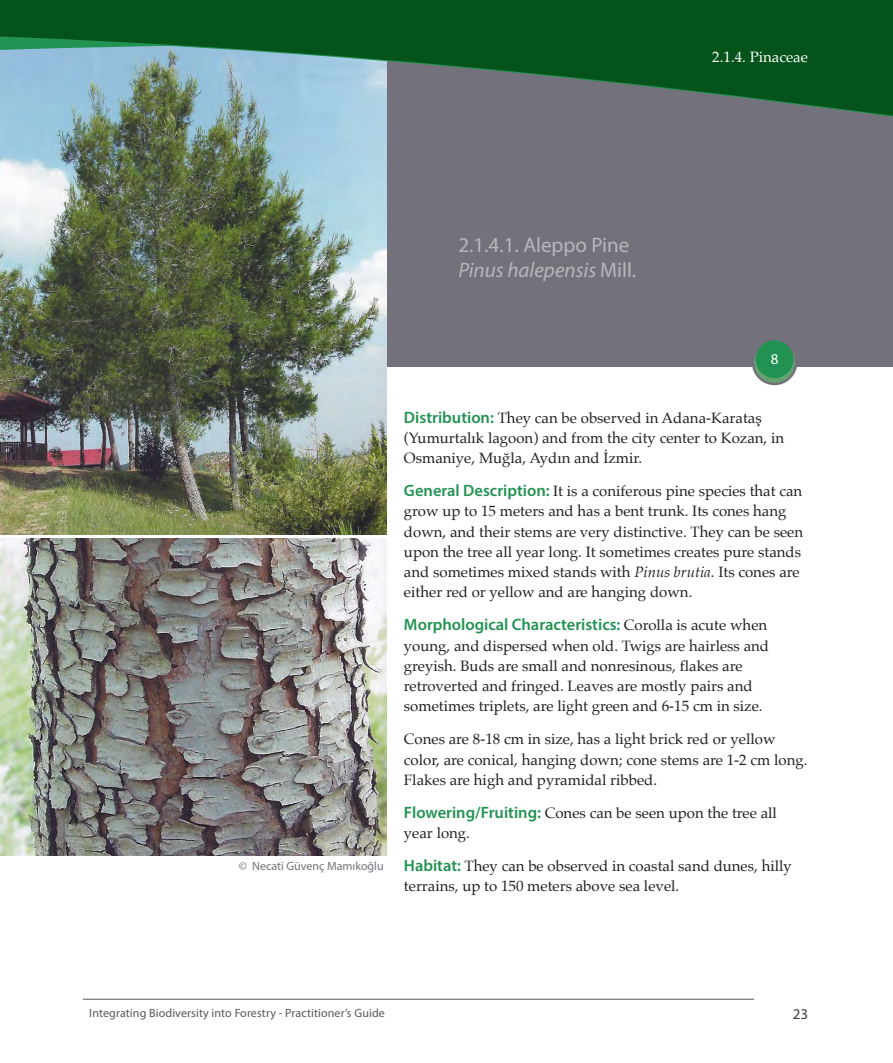
<style>
.page{position:relative;width:893px;height:1063px;background:#fff}
.page>*{position:absolute;margin:0;border:0;box-sizing:border-box;transform-origin:0 0}
.t1{font:italic 21px "Myriad Pro";color:#b9b6ba}
.t2{font:21px "Myriad Pro";color:#b9b6ba}
.t3{font:600 16.5px "Myriad Pro";color:#229252}
.t4{font:15px/20.2px "Palatino";color:#231f20}
.Heading_3{font:15px "Palatino";color:#fff}
.t5{font:15px "Myriad Pro";color:#3e3e3f}
.t6{font:15px "Myriad Pro";color:#fff}
.t7{font:12px "Myriad Pro";letter-spacing:.01em;color:#57585a}
.t8{font:12px "Myriad Pro";color:#73727c}
.s1{font-style:normal}
.s2{font-family:"Myriad Pro";font-weight:600;font-size:16.5px;color:#229252}
.s3{font-style:italic}
.s4{font-family:"Palatino";font-weight:400;font-size:15px;color:#231f20}
</style>
<div class="page">
<hr style="left:83px;top:999px;width:671px;height:1px;background:#57585a">
<div style="left:0;top:43px;width:893px;height:323px;background:#73727c"></div>
<svg style="left:753px;top:341px;width:43px;height:43px"></svg>
<div style="left:752px;top:340px;width:45px;height:45px;border:2px solid #73727c;border-radius:50%"></div>
<div style="left:756px;top:340px;width:37px;height:38px;background:#229252;border-radius:50%"></div>
<img style="left:0;top:118px;width:387px;height:417px">
<img style="left:0;top:539px;width:387px;height:317px">
<svg style="left:0;top:0;width:893px;height:117px;fill:#04531a"></svg>
<p class="Heading_3" style="left:712px;top:44px;width:97px">2.1.4. Pinaceae</p>
<p class="t2" style="left:458px;top:232px;width:172px">2.1.4.1. Aleppo Pine</p>
<p class="t1" style="left:458px;top:257px;width:179px">Pinus halepensis <span class="s1">Mill.</span></p>
<p class="t8" style="left:239px;top:858px;width:146px">© Necati Güvenç Mamıkoğlu</p>
<p class="t6" style="left:771px;top:350px;width:9px">8</p>
<p class="t4" style="left:404px;top:407px;width:382px"><span class="s2">Distribution:</span> They can be observed in Adana-Karataş (Yumurtalık lagoon) and from the city center to Kozan, in<br>Osmaniye, Muğla, Aydın and İzmir.</p>
<p class="t4" style="left:404px;top:481px;width:401px"><span class="s2">General Description:</span> It is a coniferous pine species that can grow up to 15 meters and has a bent trunk. Its cones hang down, and their stems are very distinctive. They can be seen upon the tree all year long. It sometimes creates pure stands and sometimes mixed stands with <span class="s3">Pinus brutia</span>. Its cones are either red or yellow and are hanging down.</p>
<p class="t3" style="left:404px;top:614px;width:365px">Morphological Characteristics: <span class="s4">Corolla is acute when</span></p>
<p class="t4" style="left:404px;top:635px;width:367px">young, and dispersed when old. Twigs are hairless and greyish. Buds are small and nonresinous, flakes are retroverted and fringed. Leaves are mostly pairs and sometimes triplets, are light green and 6-15 cm in size.</p>
<p class="t4" style="left:404px;top:729px;width:405px">Cones are 8-18 cm in size, has a light brick red or yellow color, are conical, hanging down; cone stems are 1-2 cm long.<br>Flakes are high and pyramidal ribbed.</p>
<p class="t4" style="left:404px;top:803px;width:374px"><span class="s2">Flowering/Fruiting:</span> Cones can be seen upon the tree all year long.</p>
<p class="t4" style="left:404px;top:856px;width:389px"><span class="s2">Habitat:</span> They can be observed in coastal sand dunes, hilly terrains, up to 150 meters above sea level.</p>
<p class="t7" style="left:89px;top:1005px;width:297px">Integrating Biodiversity into Forestry - Practitioner’s Guide</p>
<p class="t5" style="left:793px;top:1005px;width:17px">23</p>
</div>
